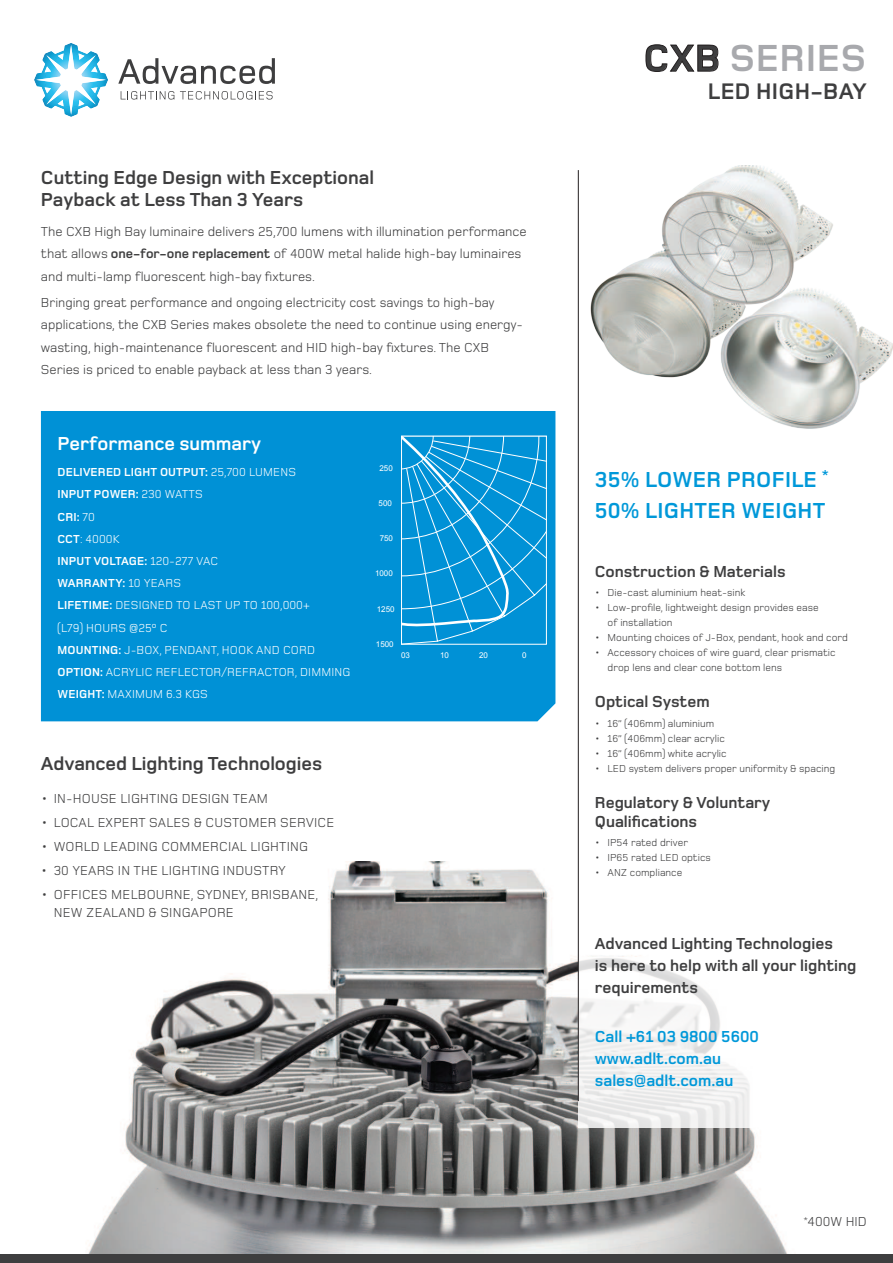
<style>
.page{position:relative;width:893px;height:1263px;background:#fff}
.page>*{position:absolute;margin:0;border:0;box-sizing:border-box;transform-origin:0 0}
.t1{font:700 39px "Foundry Monoline";letter-spacing:.015em;color:#a8a9ad}
.t2{font:700 23.4px "Foundry Monoline";letter-spacing:.015em;color:#3e3e3f}
.t3{font:700 22.5px/31.3px "Foundry Monoline";letter-spacing:.015em;color:#0098d9}
.t4{font:700 19.5px/22.2px "Foundry Monoline";color:#3e3e3f}
.t5{font:700 19.5px "Foundry Monoline";color:#fff}
.t6{font:700 16.5px/22.2px "Foundry Monoline";color:#3e3e3f}
.t7{font:700 16.5px/22.2px "Foundry Monoline";color:#0098d9}
.t8{font:13.5px/22.2px "Foundry Monoline";color:#3e3e3f}
.t9{font:12px/22.2px "Foundry Monoline";letter-spacing:.015em;color:#fff}
.t10{font:10.5px/15px "Foundry Monoline";color:#3e3e3f}
.t11{font:7.95px "Arial";color:#fff}
.s1{font-weight:700}
.s2{color:#3e3e3f}
</style>
<div class="page">
<img style="left:88px;top:861px;width:700px;height:393px">
<svg style="left:578px;top:957px;width:210px;height:171px"></svg>
<div style="left:41px;top:411px;width:514px;height:310px;background:#0091d6"></div>
<hr style="left:578px;top:170px;width:1px;height:931px;background:#231f20">
<div style="left:0;top:1254px;width:893px;height:9px;background:#3e3e3f"></div>
<svg style="left:403px;top:438px;width:142px;height:205px;background:#179bd9"></svg>
<div style="left:401px;top:436px;width:146px;height:209px;border:1px solid #fff"></div>
<svg style="left:118px;top:58px;width:157px;height:26px"></svg>
<svg style="left:121px;top:91px;width:53px;height:9px"></svg>
<svg style="left:180px;top:91px;width:93px;height:9px"></svg>
<svg style="left:34px;top:43px;width:74px;height:74px"></svg>
<svg style="left:646px;top:45px;width:72px;height:27px"></svg>
<img style="left:512px;top:166px;width:381px;height:294px">
<h3 class="t4" style="left:41px;top:168px;width:335px">Cutting Edge Design with Exceptional<br>Payback at Less Than 3 Years</h3>
<p class="t8" style="left:41px;top:221px;width:487px">The CXB High Bay luminaire delivers 25,700 lumens with illumination performance that allows <span class="s1">one-for-one replacement</span> of 400W metal halide high-bay luminaires and multi-lamp fluorescent high-bay fixtures.</p>
<p class="t8" style="left:41px;top:292px;width:483px">Bringing great performance and ongoing electricity cost savings to high-bay applications, the CXB Series makes obsolete the need to continue using energy&shy;wasting, high-maintenance fluorescent and HID high-bay fixtures. The CXB Series is priced to enable payback at less than 3 years.</p>
<h3 class="t5" style="left:57px;top:436px;width:205px">Performance summary</h3>
<p class="t9" style="left:57px;top:461px;width:295px"><span class="s1">DELIVERED LIGHT OUTPUT:</span> 25,700 LUMENS<br><span class="s1">INPUT POWER:</span> 230 WATTS<br><span class="s1">CRI:</span> 70<br><span class="s1">CCT</span>: 4000K<br><span class="s1">INPUT VOLTAGE:</span> 120-277 VAC<br><span class="s1">WARRANTY:</span> 10 YEARS<br><span class="s1">LIFETIME:</span> DESIGNED TO LAST UP TO 100,000+<br>(L79) HOURS @25º C<br><span class="s1">MOUNTING:</span> J-BOX, PENDANT, HOOK AND CORD<br><span class="s1">OPTION:</span> ACRYLIC REFLECTOR/REFRACTOR, DIMMING<br><span class="s1">WEIGHT:</span> MAXIMUM 6.3 KGS</p>
<h3 class="t4" style="left:41px;top:754px;width:283px">Advanced Lighting Technologies</h3>
<p class="t8" style="left:41px;top:787px;width:228px">• IN-HOUSE LIGHTING DESIGN TEAM</p>
<p class="t8" style="left:41px;top:811px;width:295px">• LOCAL EXPERT SALES &amp; CUSTOMER SERVICE</p>
<p class="t8" style="left:41px;top:835px;width:269px">• WORLD LEADING COMMERCIAL LIGHTING</p>
<p class="t8" style="left:41px;top:859px;width:246px">• 30 YEARS IN THE LIGHTING INDUSTRY</p>
<p class="t8" style="left:54px;top:885px;width:266px;line-height:18px;text-indent:-13px">• OFFICES MELBOURNE, SYDNEY, BRISBANE,<br>NEW ZEALAND &amp; SINGAPORE</p>
<p class="t11" style="left:379px;top:463px;width:15px">250</p>
<p class="t11" style="left:379px;top:498px;width:15px">500</p>
<p class="t11" style="left:380px;top:534px;width:15px">750</p>
<p class="t11" style="left:375px;top:569px;width:19px">1000</p>
<p class="t11" style="left:377px;top:604px;width:19px">1250</p>
<p class="t11" style="left:376px;top:639px;width:19px">1500</p>
<p class="t11" style="left:401px;top:651px;width:10px">03</p>
<p class="t11" style="left:522px;top:651px;width:6px">0</p>
<p class="t11" style="left:440px;top:651px;width:10px">10</p>
<p class="t11" style="left:479px;top:651px;width:10px">20</p>
<h1 class="t1" style="left:644px;top:44px;width:224px"><span class="s2">CXB</span> SERIES</h1>
<h2 class="t2" style="left:708px;top:83px;width:160px">LED HIGH-BAY</h2>
<h3 class="t3" style="left:595px;top:466px;width:235px">35% LOWER PROFILE <sup>*<br></sup>50% LIGHTER WEIGHT</h3>
<p class="t6" style="left:595px;top:562px;width:192px">Construction &amp; Materials</p>
<p class="t10" style="left:595px;top:586px;width:152px">• Die-cast aluminium heat-sink</p>
<p class="t10" style="left:608px;top:601px;width:213px;text-indent:-13px">• Low-profile, lightweight design provides ease of installation</p>
<p class="t10" style="left:595px;top:631px;width:255px">• Mounting choices of J-Box, pendant, hook and cord</p>
<p class="t10" style="left:608px;top:646px;width:230px;text-indent:-13px">• Accessory choices of wire guard, clear prismatic drop lens and clear cone bottom lens</p>
<p class="t6" style="left:595px;top:692px;width:116px">Optical System</p>
<p class="t10" style="left:595px;top:716px;width:121px">• 16” (406mm) aluminium</p>
<p class="t10" style="left:595px;top:731px;width:131px">• 16” (406mm) clear acrylic</p>
<p class="t10" style="left:595px;top:746px;width:133px">• 16” (406mm) white acrylic</p>
<p class="t10" style="left:595px;top:761px;width:242px">• LED system delivers proper uniformity &amp; spacing</p>
<p class="t6" style="left:595px;top:794px;width:177px;line-height:19.2px">Regulatory &amp; Voluntary<br>Qualifications</p>
<p class="t10" style="left:595px;top:835px;width:95px">• IP54 rated driver</p>
<p class="t10" style="left:595px;top:850px;width:118px">• IP65 rated LED optics</p>
<p class="t10" style="left:595px;top:865px;width:89px">• ANZ compliance</p>
<p class="t6" style="left:595px;top:933px;width:263px">Advanced Lighting Technologies<br>is here to help with all your lighting requirements</p>
<p class="t7" style="left:595px;top:1026px;width:166px">Call +61 03 9800 5600 www.adlt.com.au sales@adlt.com.au</p>
<p class="t8" style="left:804px;top:1211px;width:65px"><sup>*</sup>400W HID</p>
</div>
